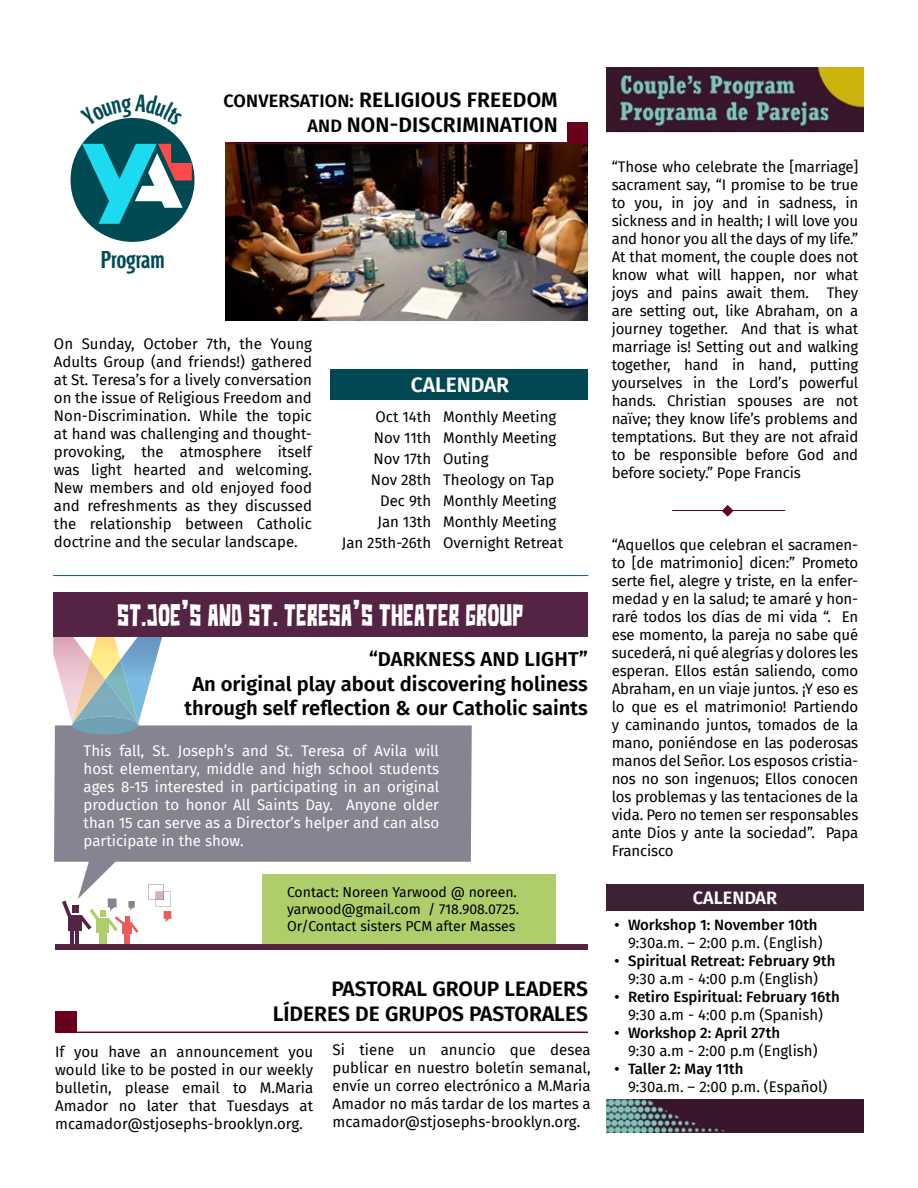
<style>
.page{position:relative;width:918px;height:1188px;background:#fff}
.page>*{position:absolute;margin:0;border:0;box-sizing:border-box;transform-origin:0 0}
.t1{font:27px "Simple Slum G";color:#fff}
.t2{font:600 24.3px "Fontana ND Gg";color:#004a54}
.t3{font:600 21px/25.2px "Fira Sans";color:#000;text-align:right}
.t4{font:600 21px "Fira Sans";color:#fff}
.t5{font:600 20.25px/24.3px "Fira Sans";color:#000;text-align:right}
.t6{font:600 18px "Fira Sans";color:#fff}
.t7{font:15px/18px "Fira Sans";color:#000;text-align:justify}
.t8{font:15px/18px "Fira Sans";color:#fff;text-align:justify}
.t9{font:500 15px "Fira Sans";color:#000}
.t10{font:14.1px/16.8px "Fira Sans";color:#000}
.s1{font-size:18px}
.s2{font-family:"Gobold";font-weight:700}
</style>
<div class="page">
<img style="left:225px;top:144px;width:363px;height:177px">
<div style="left:71px;top:118px;width:124px;height:124px;background:#004a54;border-radius:50%"></div>
<svg style="left:82px;top:144px;width:110px;height:80px"></svg>
<hr style="left:225px;top:143px;width:363px;height:1px;background:#69001c">
<div style="left:568px;top:123px;width:20px;height:20px;background:#69001c"></div>
<hr style="left:53px;top:575px;width:535px;height:1px;background:#006b77">
<div style="left:331px;top:369px;width:257px;height:31px;background:#004954"></div>
<img style="left:606px;top:68px;width:257px;height:65px">
<div style="left:606px;top:884px;width:258px;height:27px;background:#3d2135"></div>
<img style="left:606px;top:1099px;width:257px;height:34px">
<div style="left:262px;top:874px;width:294px;height:75px;background:#adce6a"></div>
<svg style="left:54px;top:725px;width:418px;height:174px;fill:#868490"></svg>
<img style="left:53px;top:637px;width:19px;height:84px">
<svg style="left:72px;top:637px;width:101px;height:106px"></svg>
<img style="left:72px;top:680px;width:67px;height:37px">
<img style="left:72px;top:717px;width:67px;height:18px">
<svg style="left:148px;top:884px;width:23px;height:38px"></svg>
<div style="left:72px;top:906px;width:6px;height:7px;background:#552444"></div>
<div style="left:68px;top:915px;width:14px;height:16px;background:#552444"></div>
<hr style="left:75px;top:931px;width:4px;height:16px;background:#552444">
<hr style="left:71px;top:931px;width:3px;height:16px;background:#552444">
<svg style="left:62px;top:901px;width:9px;height:16px"></svg>
<svg style="left:79px;top:898px;width:60px;height:47px"></svg>
<div style="left:53px;top:592px;width:535px;height:45px;background:#552444"></div>
<div style="left:55px;top:945px;width:533px;height:5px;background:#552444"></div>
<hr style="left:55px;top:1032px;width:533px;height:1px;background:#69001c">
<div style="left:55px;top:1012px;width:22px;height:20px;background:#69001c"></div>
<svg style="left:722px;top:505px;width:12px;height:12px"></svg>
<hr style="left:672px;top:510px;width:113px;height:1px;background:#640221">
<svg style="left:102px;top:117px;width:61px;height:9px"></svg>
<h2 class="t2" style="left:101px;top:248px;width:65px">Program</h2>
<h3 class="t3" style="left:224px;top:86px;width:336px"><span class="s1">CONVERSATION:</span> RELIGIOUS FREEDOM<br><span class="s1">AND</span> NON-DISCRIMINATION</h3>
<p class="t7" style="left:54px;top:334px;width:260px">On Sunday, October 7th, the Young Adults Group (and friends!) gathered at St. Teresa’s for a lively conversation on the issue of Religious Freedom and Non-Discrimination. While the topic at hand was challenging and thought&shy;provoking, the atmosphere itself was light hearted and welcoming.<br>New members and old enjoyed food and refreshments as they discussed the relationship between Catholic doctrine and the secular landscape.</p>
<h3 class="t4" style="left:411px;top:368px;width:100px">CALENDAR</h3>
<p class="t7" style="left:376px;top:408px;width:182px">Oct 14th Monthly Meeting</p>
<p class="t7" style="left:374px;top:429px;width:184px">Nov 11th Monthly Meeting</p>
<p class="t7" style="left:373px;top:450px;width:117px">Nov 17th Outing</p>
<p class="t7" style="left:371px;top:471px;width:185px">Nov 28th Theology on Tap</p>
<p class="t7" style="left:380px;top:492px;width:178px">Dec 9th Monthly Meeting</p>
<p class="t7" style="left:377px;top:513px;width:180px">Jan 13th Monthly Meeting</p>
<p class="t7" style="left:342px;top:534px;width:223px">Jan 25th-26th Overnight Retreat</p>
<h1 class="t1" style="left:117px;top:600px;width:408px">ST.JOE<span class="s2">’</span>S AND ST. TERESA<span class="s2">’</span>S THEATER GROUP</h1>
<h3 class="t5" style="left:184px;top:646px;width:405px">“DARKNESS AND LIGHT”<br>An original play about discovering holiness through self reflection &amp; our Catholic saints</h3>
<p class="t8" style="left:84px;top:741px;width:357px">This fall, St. Joseph’s and St. Teresa of Avila will host elementary, middle and high school students ages 8-15 interested in participating in an original production to honor All Saints Day. Anyone older than 15 can serve as a Director’s helper and can also participate in the show.</p>
<p class="t10" style="left:287px;top:884px;width:234px">Contact: Noreen Yarwood @ noreen. yarwood@gmail.com / 718.908.0725.<br>Or/Contact sisters PCM after Masses</p>
<h3 class="t3" style="left:273px;top:975px;width:317px">PASTORAL GROUP LEADERS<br>LÍDERES DE GRUPOS PASTORALES</h3>
<p class="t7" style="left:55px;top:1043px;width:260px">If you have an announcement you would like to be posted in our weekly bulletin, please email to M.Maria Amador no later that Tuesdays at mcamador@stjosephs-brooklyn.org.</p>
<p class="t7" style="left:333px;top:1041px;width:260px">Si tiene un anuncio que desea publicar en nuestro boletín semanal, envíe un correo electrónico a M.Maria Amador no más tardar de los martes a mcamador@stjosephs-brooklyn.org.</p>
<p class="t7" style="left:612px;top:157px;width:248px">“Those who celebrate the [marriage] sacrament say, “I promise to be true to you, in joy and in sadness, in sickness and in health; I will love you and honor you all the days of my life.” At that moment, the couple does not know what will happen, nor what joys and pains await them. They are setting out, like Abraham, on a journey together. And that is what marriage is! Setting out and walking together, hand in hand, putting yourselves in the Lord’s powerful hands. Christian spouses are not naïve; they know life’s problems and temptations. But they are not afraid to be responsible before God and before society.” Pope Francis</p>
<p class="t7" style="left:612px;top:535px;width:248px">“Aquellos que celebran el sacramen&shy;to [de matrimonio] dicen:” Prometo serte fiel, alegre y triste, en la enfer&shy;medad y en la salud; te amaré y hon&shy;raré todos los días de mi vida “. En ese momento, la pareja no sabe qué sucederá, ni qué alegrías y dolores les esperan. Ellos están saliendo, como Abraham, en un viaje juntos. ¡Y eso es lo que es el matrimonio! Partiendo y caminando juntos, tomados de la mano, poniéndose en las poderosas manos del Señor. Los esposos cristia&shy;nos no son ingenuos; Ellos conocen los problemas y las tentaciones de la vida. Pero no temen ser responsables ante Dios y ante la sociedad”. Papa Francisco</p>
<p class="t6" style="left:693px;top:883px;width:86px">CALENDAR</p>
<p class="t9" style="left:615px;top:912px;width:205px">• Workshop 1: November 10th</p>
<p class="t7" style="left:628px;top:933px;width:196px">9:30a.m. – 2:00 p.m. (English)</p>
<p class="t9" style="left:615px;top:948px;width:222px">• Spiritual Retreat: February 9th</p>
<p class="t7" style="left:628px;top:969px;width:192px">9:30 a.m - 4:00 p.m (English)</p>
<p class="t9" style="left:615px;top:984px;width:227px">• Retiro Espiritual: February 16th</p>
<p class="t7" style="left:628px;top:1005px;width:197px">9:30 a.m - 4:00 p.m (Spanish)</p>
<p class="t9" style="left:615px;top:1020px;width:167px">• Workshop 2: April 27th</p>
<p class="t7" style="left:628px;top:1041px;width:191px">9:30 a.m - 2:00 p.m (English)</p>
<p class="t9" style="left:615px;top:1056px;width:131px">• Taller 2: May 11th</p>
<p class="t7" style="left:628px;top:1077px;width:201px">9:30a.m. – 2:00 p.m. (Español)</p>
</div>
